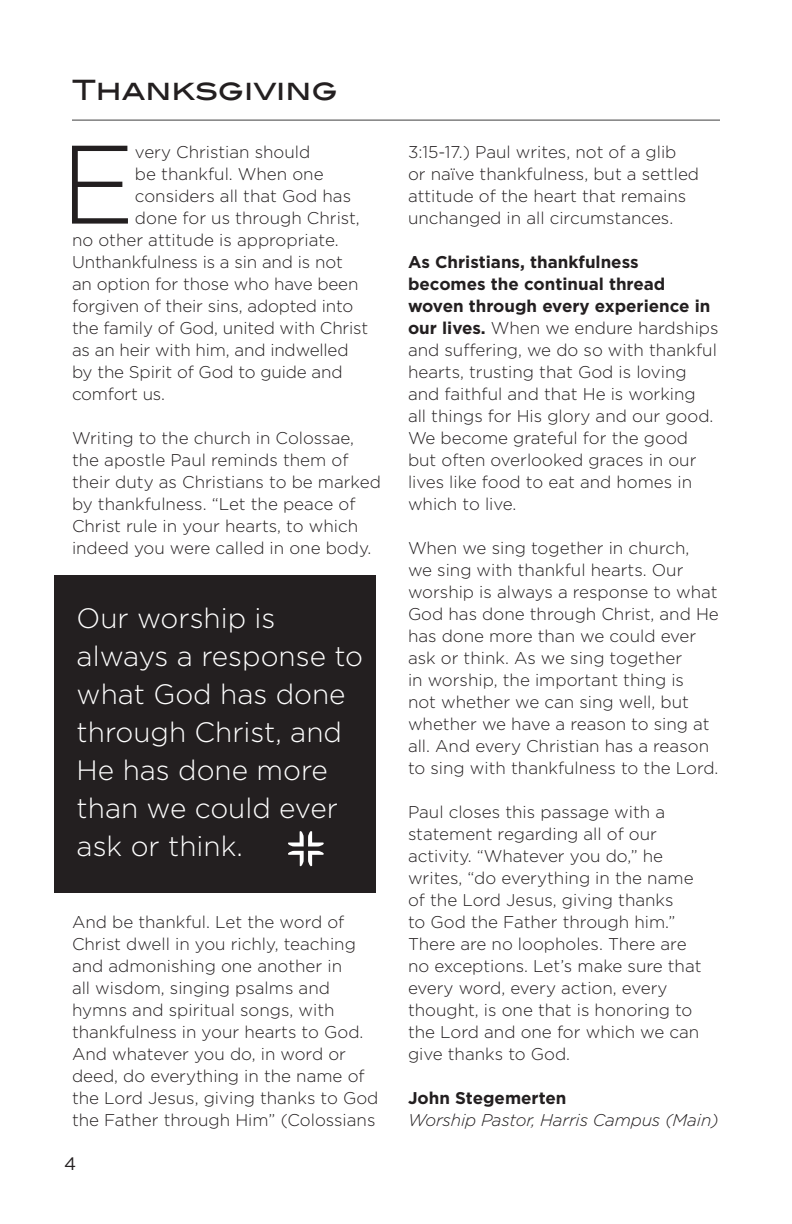
<style>
.page{position:relative;width:792px;height:1224px;background:#fff}
.page>*{position:absolute;margin:0;border:0;box-sizing:border-box;transform-origin:0 0}
.t1{font:300 111.2px "Gotham";color:#231f20}
.t2{font:300 28px/38px "Gotham";color:#fff}
.t3{font:500 28px "ITC Blair";color:#231f20}
.t4{font:18px "Gotham";color:#231f20}
.t5{font:300 17px/22px "Gotham";color:#231f20}
.t6{font:italic 300 17px "Gotham";letter-spacing:-.01em;color:#231f20}
.t7{font:700 17px "Gotham";color:#231f20}
.s1{font-weight:700}
</style>
<div class="page">
<hr style="left:72px;top:120px;width:648px;height:1px;background:#3e3e3f">
<div style="left:54px;top:575px;width:322px;height:318px;background:#231f20"></div>
<svg style="left:288px;top:831px;width:36px;height:35px"></svg>
<p class="t3" style="left:72px;top:73px;width:267px">Thanksgiving</p>
<p class="t1" style="left:60px;top:114px;width:76px">E</p>
<p class="t5" style="left:135px;top:140px;width:177px">very Christian should</p>
<p class="t5" style="left:135px;top:162px;width:190px">be thankful. When one</p>
<p class="t5" style="left:135px;top:184px;width:218px">considers all that God has</p>
<p class="t5" style="left:135px;top:206px;width:226px">done for us through Christ,</p>
<p class="t5" style="left:72px;top:228px;width:268px">no other attitude is appropriate.</p>
<p class="t5" style="left:72px;top:250px;width:272px">Unthankfulness is a sin and is not</p>
<p class="t5" style="left:72px;top:272px;width:288px">an option for those who have been</p>
<p class="t5" style="left:72px;top:294px;width:283px">forgiven of their sins, adopted into</p>
<p class="t5" style="left:72px;top:316px;width:298px">the family of God, united with Christ</p>
<p class="t5" style="left:72px;top:338px;width:278px">as an heir with him, and indwelled</p>
<p class="t5" style="left:72px;top:360px;width:272px">by the Spirit of God to guide and</p>
<p class="t5" style="left:72px;top:382px;width:95px">comfort us.</p>
<p class="t5" style="left:72px;top:426px;width:310px">Writing to the church in Colossae, the apostle Paul reminds them of their duty as Christians to be marked by thankfulness. “Let the peace of Christ rule in your hearts, to which indeed you were called in one body.</p>
<p class="t2" style="left:77px;top:599px;width:288px">Our worship is always a response to what God has done through Christ, and<br>He has done more than we could ever ask or think.</p>
<p class="t5" style="left:72px;top:910px;width:308px">And be thankful. Let the word of Christ dwell in you richly, teaching and admonishing one another in<br>all wisdom, singing psalms and hymns and spiritual songs, with thankfulness in your hearts to God.<br>And whatever you do, in word or deed, do everything in the name of the Lord Jesus, giving thanks to God the Father through Him” (Colossians</p>
<p class="t4" style="left:64px;top:1153px;width:14px">4</p>
<p class="t5" style="left:408px;top:140px;width:293px">3:15-17.) Paul writes, not of a glib<br>or naïve thankfulness, but a settled attitude of the heart that remains unchanged in all circumstances.</p>
<p class="t5" style="left:408px;top:250px;width:312px"><span class="s1">As Christians, thankfulness becomes the continual thread woven through every experience in our lives.</span> When we endure hardships and suffering, we do so with thankful hearts, trusting that God is loving and faithful and that He is working<br>all things for His glory and our good.<br>We become grateful for the good but often overlooked graces in our lives like food to eat and homes in which to live.</p>
<p class="t5" style="left:408px;top:536px;width:312px">When we sing together in church,<br>we sing with thankful hearts. Our worship is always a response to what God has done through Christ, and He has done more than we could ever ask or think. As we sing together<br>in worship, the important thing is<br>not whether we can sing well, but whether we have a reason to sing at all. And every Christian has a reason to sing with thankfulness to the Lord.</p>
<p class="t5" style="left:408px;top:800px;width:295px">Paul closes this passage with a statement regarding all of our activity. “Whatever you do,” he writes, “do everything in the name of the Lord Jesus, giving thanks<br>to God the Father through him.”<br>There are no loopholes. There are no exceptions. Let’s make sure that every word, every action, every thought, is one that is honoring to the Lord and one for which we can give thanks to God.</p>
<p class="t7" style="left:408px;top:1086px;width:160px">John Stegemerten</p>
<p class="t6" style="left:408px;top:1109px;width:312px">Worship Pastor, Harris Campus (Main)</p>
</div>
